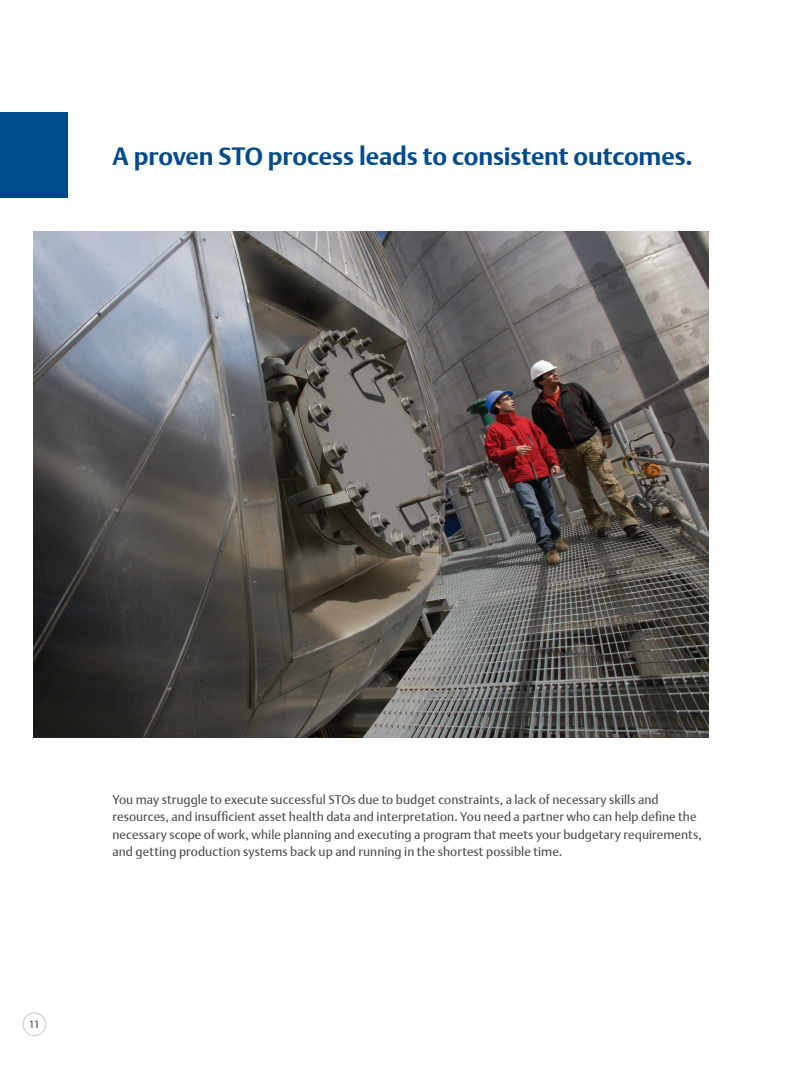
<style>
.page{position:relative;width:810px;height:1080px;background:#fff}
.page>*{position:absolute;margin:0;border:0;box-sizing:border-box;transform-origin:0 0}
.t1{font:700 25px "DTL Argo T";letter-spacing:-.005em;color:#004a8d}
.t2{font:12.5px/17.5px "DTL Argo T";letter-spacing:.005em;color:#4b4c4d}
.t3{font:10.62px "DTL Argo T";color:#4b4c4d}
</style>
<div class="page">
<div style="left:22px;top:1012px;width:24px;height:24px;border:1px solid #d1d2d4;border-radius:50%"></div>
<div style="left:0;top:112px;width:68px;height:86px;background:#004a8d"></div>
<img style="left:34px;top:232px;width:675px;height:506px">
<p class="t1" style="left:112px;top:141px;width:582px">A proven STO process leads to consistent outcomes.</p>
<p class="t3" style="left:29px;top:1018px;width:12px">11</p>
<p class="t2" style="left:112px;top:791px;width:591px">You may struggle to execute successful STOs due to budget constraints, a lack of necessary skills and resources, and insufficient asset health data and interpretation. You need a partner who can help define the necessary scope of work, while planning and executing a program that meets your budgetary requirements, and getting production systems back up and running in the shortest possible time.</p>
</div>
